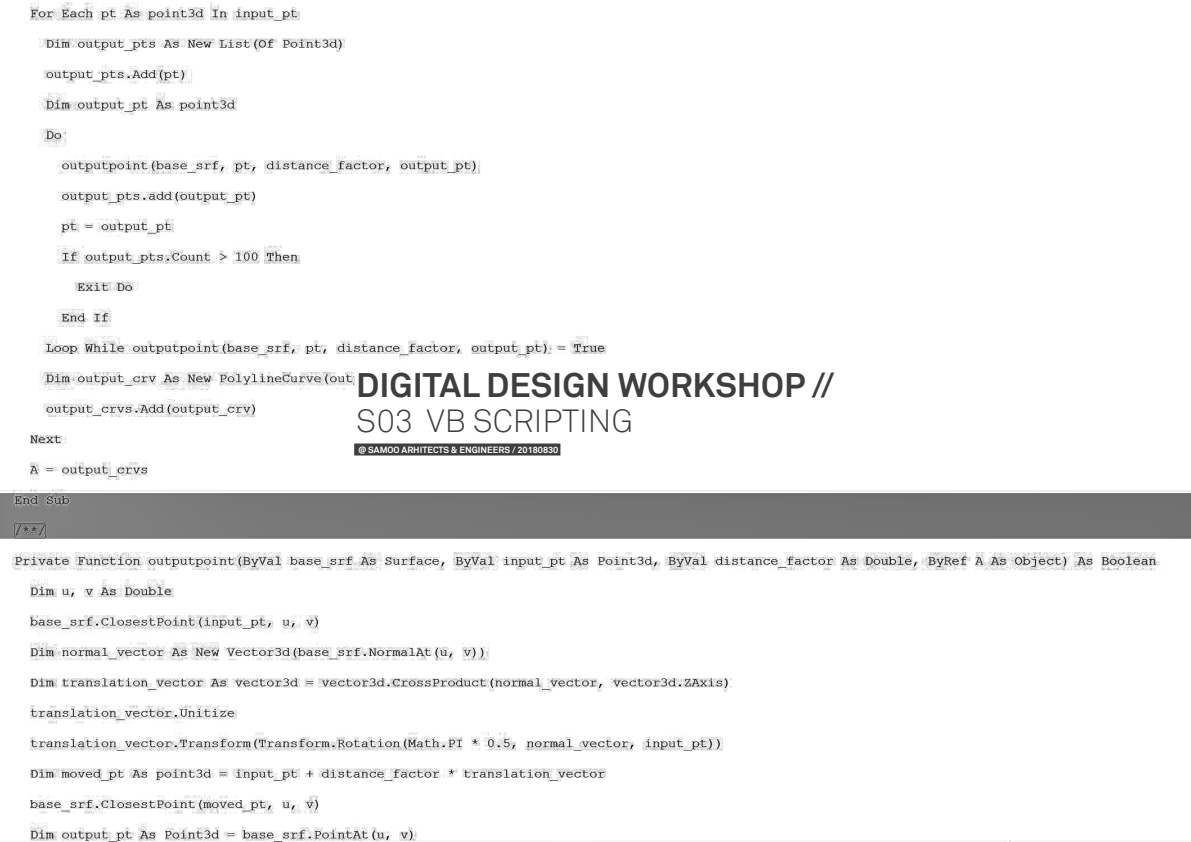
<style>
.page{position:relative;width:1191px;height:842px;background:#fff}
.page>*{position:absolute;margin:0;border:0;box-sizing:border-box;transform-origin:0 0}
.Title_Cover_W{font:700 34px "Akkurat";color:#3e3e3f}
.Title_Cover_W-2{font:300 32px "Akkurat";color:#3e3e3f}
.Title_Medium{font:700 9px "Akkurat";color:#fff}
</style>
<div class="page">
<img style="left:0;top:2px;width:1191px;height:840px">
<div style="left:354px;top:365px;width:482px;height:38px;background:#fff"></div>
<div style="left:354px;top:400px;width:281px;height:38px;background:#fff"></div>
<div style="left:354px;top:443px;width:206px;height:12px;background:#3e3e3f"></div>
<p class="Title_Cover_W" style="left:356px;top:363px;width:479px">DIGITAL DESIGN WORKSHOP //</p>
<p class="Title_Cover_W-2" style="left:356px;top:402px;width:278px">S03 VB SCRIPTING</p>
<p class="Title_Medium" style="left:358px;top:444px;width:202px">@ SAMOO ARHITECTS &amp; ENGINEERS / 20180830</p>
</div>
